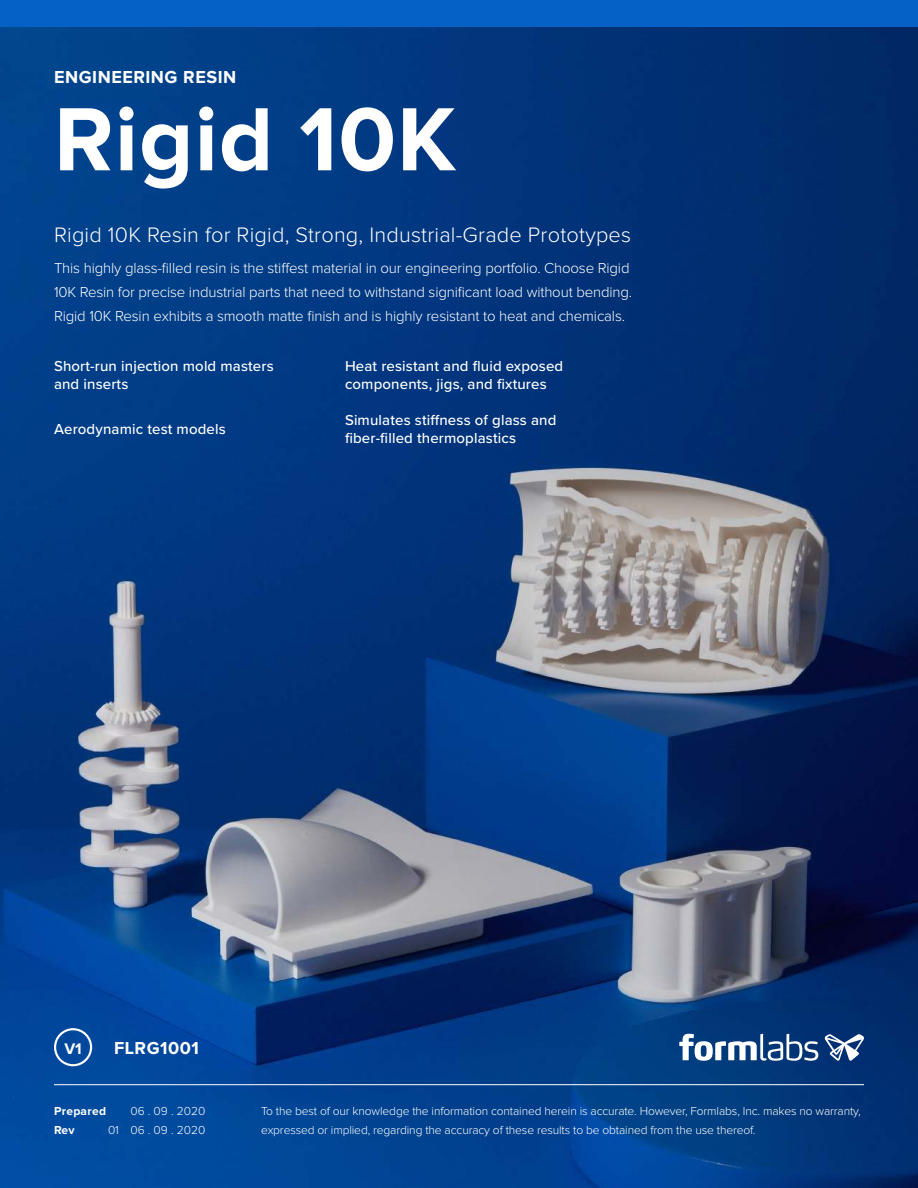
<style>
.page{position:relative;width:918px;height:1188px;background:#fff}
.page>*{position:absolute;margin:0;border:0;box-sizing:border-box;transform-origin:0 0}
.t1{font:700 93px "Proxima Nova";letter-spacing:.01em;color:#fff}
.t2{font:300 21.75px "Proxima Nova";letter-spacing:.01em;color:#fff}
.t3{font:700 18px "Proxima Nova";letter-spacing:.03em;color:#fff}
.t4{font:700 15.9px "Proxima Nova";color:#fff}
.t5{font:300 15px/24px "Proxima Nova";letter-spacing:-.01em;color:#fff}
.t6{font:500 15px/18px "Proxima Nova";letter-spacing:.01em;color:#fff}
.t7{font:300 12px/19.5px "Proxima Nova";letter-spacing:-.01em;color:#fff}
.t8{font:700 12px "Proxima Nova";letter-spacing:.025em;color:#fff}
</style>
<div class="page">
<img style="left:0;top:27px;width:918px;height:1161px">
<hr style="left:54px;top:1084px;width:810px;height:1px;background:#fff">
<svg style="left:54px;top:1028px;width:38px;height:38px"></svg>
<svg style="left:679px;top:1034px;width:139px;height:27px"></svg>
<svg style="left:824px;top:1034px;width:40px;height:27px"></svg>
<div style="left:0;top:0;width:918px;height:27px;background:#0661c7"></div>
<p class="t3" style="left:54px;top:70px;width:184px">ENGINEERING RESIN</p>
<h1 class="t1" style="left:54px;top:100px;width:404px">Rigid 10K</h1>
<h2 class="t2" style="left:54px;top:226px;width:579px">Rigid 10K Resin for Rigid, Strong, Industrial-Grade Prototypes</h2>
<p class="t5" style="left:54px;top:257px;width:580px">This highly glass-filled resin is the stiffest material in our engineering portfolio. Choose Rigid<br>10K Resin for precise industrial parts that need to withstand significant load without bending.<br>Rigid 10K Resin exhibits a smooth matte finish and is highly resistant to heat and chemicals.</p>
<p class="t6" style="left:54px;top:358px;width:221px">Short-run injection mold masters and inserts</p>
<p class="t6" style="left:345px;top:358px;width:220px">Heat resistant and fluid exposed components, jigs, and fixtures</p>
<p class="t6" style="left:54px;top:421px;width:173px">Aerodynamic test models</p>
<p class="t6" style="left:345px;top:412px;width:213px">Simulates stiffness of glass and fiber-filled thermoplastics</p>
<p class="t4" style="left:64px;top:1042px;width:19px">V1</p>
<p class="t3" style="left:114px;top:1041px;width:86px">FLRG1001</p>
<p class="t8" style="left:54px;top:1105px;width:54px">Prepared</p>
<p class="t7" style="left:130px;top:1101px;width:76px">06 . 09 . 2020</p>
<p class="t8" style="left:54px;top:1125px;width:22px">Rev</p>
<p class="t7" style="left:108px;top:1121px;width:99px">01 06 . 09 . 2020</p>
<p class="t7" style="left:261px;top:1101px;width:601px">To the best of our knowledge the information contained herein is accurate. However, Formlabs, Inc. makes no warranty, expressed or implied, regarding the accuracy of these results to be obtained from the use thereof.</p>
</div>
